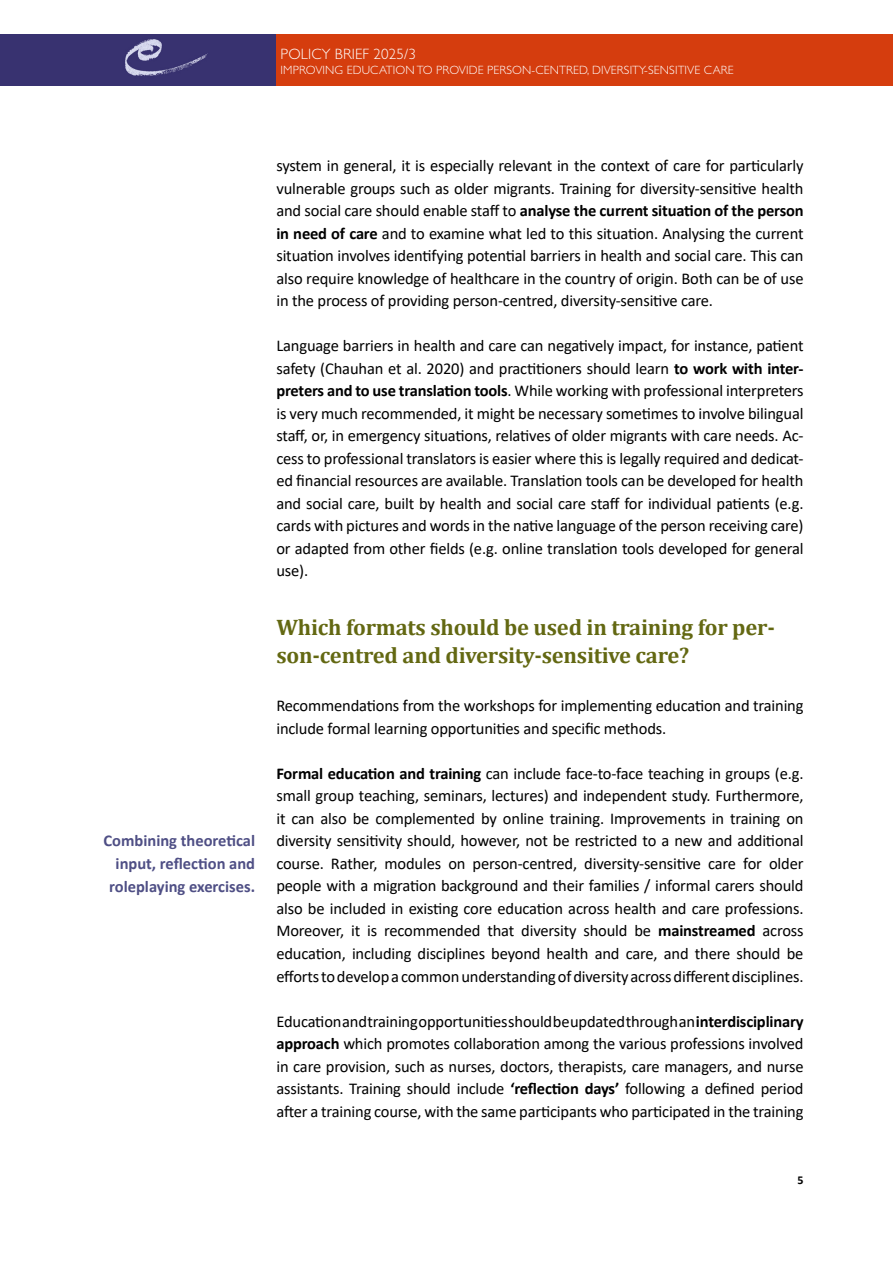
<style>
.page{position:relative;width:893px;height:1263px;background:#fff}
.page>*{position:absolute;margin:0;border:0;box-sizing:border-box;transform-origin:0 0}
.t1{font:700 22.5px/28.5px "Cambria";letter-spacing:-.01em;color:#636812}
.t2{font:16.5px/22.5px "Calibri";letter-spacing:-.01em;color:#000;text-align:justify}
.t3{font:700 16.5px/22.5px "Calibri";color:#4f4f85;text-align:right}
.t4{font:300 15px "Gill Sans Std";letter-spacing:.01em;color:#fff}
.t5{font:300 12px "Gill Sans Std";letter-spacing:.01em;color:#fff}
.t6{font:700 12px "Calibri";color:#000}
.s1{font-weight:700}
</style>
<div class="page">
<div style="left:0;top:34px;width:276px;height:51px;background:#383270"></div>
<div style="left:276px;top:34px;width:617px;height:51px;background:#d53d0e"></div>
<p class="t4" style="left:281px;top:45px;width:137px">POLICY BRIEF 2025/3</p>
<p class="t5" style="left:281px;top:63px;width:455px">IMPROVING EDUCATION TO PROVIDE PERSON-CENTRED, DIVERSITY-SENSITIVE CARE</p>
<p class="t3" style="left:104px;top:829px;width:153px">Combining theoretical input, reflection and roleplaying exercises.</p>
<p class="t2" style="left:276px;top:154px;width:529px">system in general, it is especially relevant in the context of care for particularly vulnerable groups such as older migrants. Training for diversity-sensitive health and social care should enable staff to <span class="s1">analyse the current situation of the person in need of care</span> and to examine what led to this situation. Analysing the current situation involves identifying potential barriers in health and social care. This can also require knowledge of healthcare in the country of origin. Both can be of use in the process of providing person-centred, diversity-sensitive care.</p>
<p class="t2" style="left:276px;top:334px;width:529px">Language barriers in health and care can negatively impact, for instance, patient safety (Chauhan et al. 2020) and practitioners should learn <span class="s1">to work with inter&shy;preters and to use translation tools</span>. While working with professional interpreters is very much recommended, it might be necessary sometimes to involve bilingual staff, or, in emergency situations, relatives of older migrants with care needs. Ac&shy;cess to professional translators is easier where this is legally required and dedicat&shy;ed financial resources are available. Translation tools can be developed for health and social care, built by health and social care staff for individual patients (e.g. cards with pictures and words in the native language of the person receiving care) or adapted from other fields (e.g. online translation tools developed for general use).</p>
<h1 class="t1" style="left:276px;top:612px;width:500px">Which formats should be used in training for per&shy;son-centred and diversity-sensitive care?</h1>
<p class="t2" style="left:276px;top:694px;width:529px">Recommendations from the workshops for implementing education and training include formal learning opportunities and specific methods.</p>
<p class="t2" style="left:276px;top:762px;width:529px"><span class="s1">Formal education and training</span> can include face-to-face teaching in groups (e.g. small group teaching, seminars, lectures) and independent study. Furthermore, it can also be complemented by online training. Improvements in training on diversity sensitivity should, however, not be restricted to a new and additional course. Rather, modules on person-centred, diversity-sensitive care for older people with a migration background and their families / informal carers should also be included in existing core education across health and care professions.<br>Moreover, it is recommended that diversity should be <span class="s1">mainstreamed</span> across education, including disciplines beyond health and care, and there should be efforts to develop a common understanding of diversity across different disciplines.</p>
<p class="t2" style="left:276px;top:1009px;width:529px">Education and training opportunities should be updated through an <span class="s1">interdisciplinary approach</span> which promotes collaboration among the various professions involved in care provision, such as nurses, doctors, therapists, care managers, and nurse assistants. Training should include <span class="s1">‘reflection days’</span> following a defined period after a training course, with the same participants who participated in the training</p>
<p class="t6" style="left:798px;top:1171px;width:8px">5</p>
</div>
